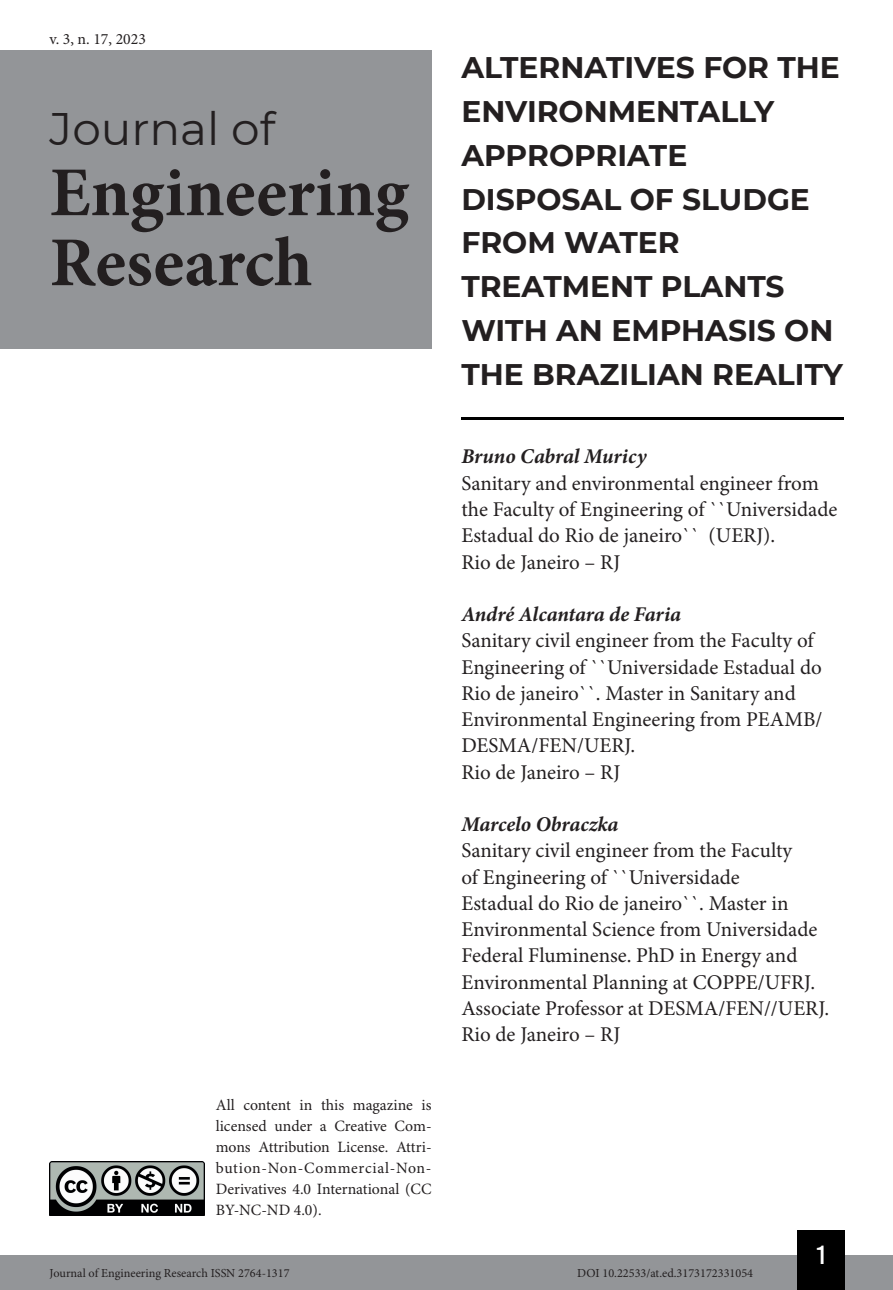
<style>
.page{position:relative;width:893px;height:1290px;background:#fff}
.page>*{position:absolute;margin:0;border:0;box-sizing:border-box;transform-origin:0 0}
.t1{font:700 70px/70px "Minion Pro";color:#231f20}
.t2{font:45.5px "Montserrat";color:#231f20}
.t3{font:700 29.75px/43.8px "Montserrat";color:#231f20}
.t4{font:26.25px "Bebas Kai";color:#fff}
.t5{font:21px/26.2px "Minion Pro";color:#231f20}
.t6{font:italic 700 21px "Minion Pro";letter-spacing:-.005em;color:#231f20}
.t7{font:15.75px/21px "Minion Pro";color:#231f20;text-align:justify}
.t8{font:12.25px "Minion Pro";color:#231f20}
</style>
<div class="page">
<div style="left:0;top:1255px;width:893px;height:35px;background:#939598"></div>
<div style="left:797px;top:1230px;width:48px;height:60px;background:#000"></div>
<img style="left:50px;top:1161px;width:154px;height:54px">
<div style="left:0;top:50px;width:432px;height:298px;background:#939598"></div>
<hr style="left:461px;top:417px;width:382px;height:2px;background:#000">
<p class="t7" style="left:50px;top:29px;width:98px">v. 3, n. 17, 2023</p>
<h2 class="t2" style="left:50px;top:98px;width:227px">Journal of</h2>
<h1 class="t1" style="left:50px;top:157px;width:361px">Engineering<br>Research</h1>
<p class="t7" style="left:216px;top:1095px;width:217px">All content in this magazine is licensed under a Creative Com&shy;mons Attribution License. Attri&shy;bution-Non-Commercial-Non-Derivatives 4.0 International (CC BY-NC-ND 4.0).</p>
<h3 class="t3" style="left:461px;top:44px;width:383px">ALTERNATIVES FOR THE<br>ENVIRONMENTALLY<br>APPROPRIATE<br>DISPOSAL OF SLUDGE<br>FROM WATER<br>TREATMENT PLANTS<br>WITH AN EMPHASIS ON<br>THE BRAZILIAN REALITY</h3>
<p class="t6" style="left:461px;top:442px;width:187px">Bruno Cabral Muricy</p>
<p class="t5" style="left:461px;top:471px;width:377px">Sanitary and environmental engineer from the Faculty of Engineering of ``Universidade Estadual do Rio de janeiro`` (UERJ).<br>Rio de Janeiro – RJ</p>
<p class="t6" style="left:461px;top:599px;width:221px">André Alcantara de Faria</p>
<p class="t5" style="left:461px;top:628px;width:362px">Sanitary civil engineer from the Faculty of Engineering of ``Universidade Estadual do Rio de janeiro``. Master in Sanitary and Environmental Engineering from PEAMB/ DESMA/FEN/UERJ.<br>Rio de Janeiro – RJ</p>
<p class="t6" style="left:461px;top:809px;width:159px">Marcelo Obraczka</p>
<p class="t5" style="left:461px;top:838px;width:369px">Sanitary civil engineer from the Faculty<br>of Engineering of ``Universidade<br>Estadual do Rio de janeiro``. Master in Environmental Science from Universidade Federal Fluminense. PhD in Energy and Environmental Planning at COPPE/UFRJ.<br>Associate Professor at DESMA/FEN//UERJ.<br>Rio de Janeiro – RJ</p>
<p class="t4" style="left:817px;top:1241px;width:10px">1</p>
<p class="t8" style="left:50px;top:1266px;width:241px">Journal of Engineering Research ISSN 2764-1317</p>
<p class="t8" style="left:577px;top:1266px;width:177px">DOI 10.22533/at.ed.3173172331054</p>
</div>
